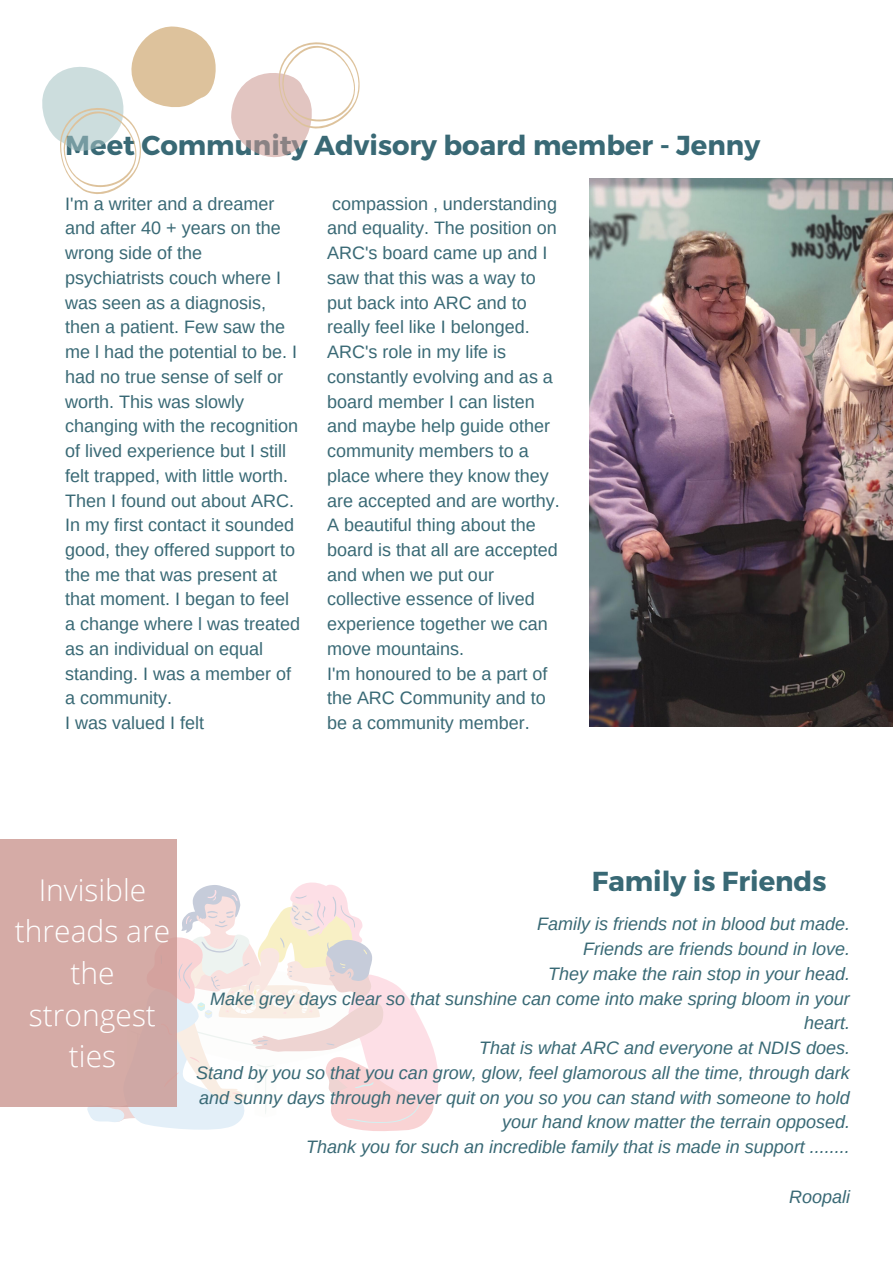
<style>
.page{position:relative;width:893px;height:1264px;background:#fff}
.page>*{position:absolute;margin:0;border:0;box-sizing:border-box;transform-origin:0 0}
.t1{font:300 30px/41.5px "Open Sans";color:#fff;text-align:center}
.t2{font:700 27.45px "Montserrat";color:#396975}
.t3{font:18px/24.8px "Arimo";color:#396975}
.t4{font:italic 18px/24.8px "Arimo";color:#396975;text-align:right}
</style>
<div class="page">
<svg style="left:231px;top:42px;width:129px;height:115px"></svg>
<svg style="left:42px;top:26px;width:174px;height:168px"></svg>
<img style="left:589px;top:179px;width:303px;height:547px">
<svg style="left:85px;top:882px;width:353px;height:249px"></svg>
<div style="left:0;top:838px;width:177px;height:268px;background:#d5aba6"></div>
<p class="t2" style="left:65px;top:128px;width:696px">Meet Community Advisory board member - Jenny</p>
<p class="t3" style="left:65px;top:191px;width:236px">I'm a writer and a dreamer and after 40 + years on the wrong side of the psychiatrists couch where I was seen as a diagnosis, then a patient. Few saw the me l had the potential to be. I had no true sense of self or worth. This was slowly changing with the recognition of lived experience but I still felt trapped, with little worth.<br>Then I found out about ARC.<br>In my first contact it sounded good, they offered support to the me that was present at that moment. I began to feel a change where l was treated as an individual on equal standing. I was a member of a community.</p>
<p class="t3" style="left:65px;top:710px;width:140px">I was valued I felt</p>
<p class="t3" style="left:327px;top:191px;width:234px">compassion , understanding and equality. The position on<br>ARC's board came up and I saw that this was a way to put back into ARC and to really feel like I belonged.<br>ARC's role in my life is constantly evolving and as a board member I can listen and maybe help guide other community members to a place where they know they are accepted and are worthy.<br>A beautiful thing about the board is that all are accepted and when we put our collective essence of lived experience together we can move mountains.</p>
<p class="t3" style="left:327px;top:661px;width:222px;text-align:justify">I'm honoured to be a part of the ARC Community and to be a community member.</p>
<p class="t1" style="left:15px;top:868px;width:157px">Invisible threads are the strongest ties</p>
<p class="t2" style="left:591px;top:863px;width:236px">Family is Friends</p>
<p class="t4" style="left:537px;top:911px;width:314px">Family is friends not in blood but made.</p>
<p class="t4" style="left:583px;top:936px;width:268px">Friends are friends bound in love.</p>
<p class="t4" style="left:548px;top:961px;width:303px">They make the rain stop in your head.</p>
<p class="t4" style="left:210px;top:986px;width:641px">Make grey days clear so that sunshine can come into make spring bloom in your heart.</p>
<p class="t4" style="left:479px;top:1035px;width:372px">That is what ARC and everyone at NDIS does.</p>
<p class="t4" style="left:196px;top:1060px;width:655px">Stand by you so that you can grow, glow, feel glamorous all the time, through dark and sunny days through never quit on you so you can stand with someone to hold your hand know matter the terrain opposed.</p>
<p class="t4" style="left:306px;top:1134px;width:545px">Thank you for such an incredible family that is made in support ........</p>
<p class="t4" style="left:789px;top:1183px;width:62px">Roopali</p>
</div>
